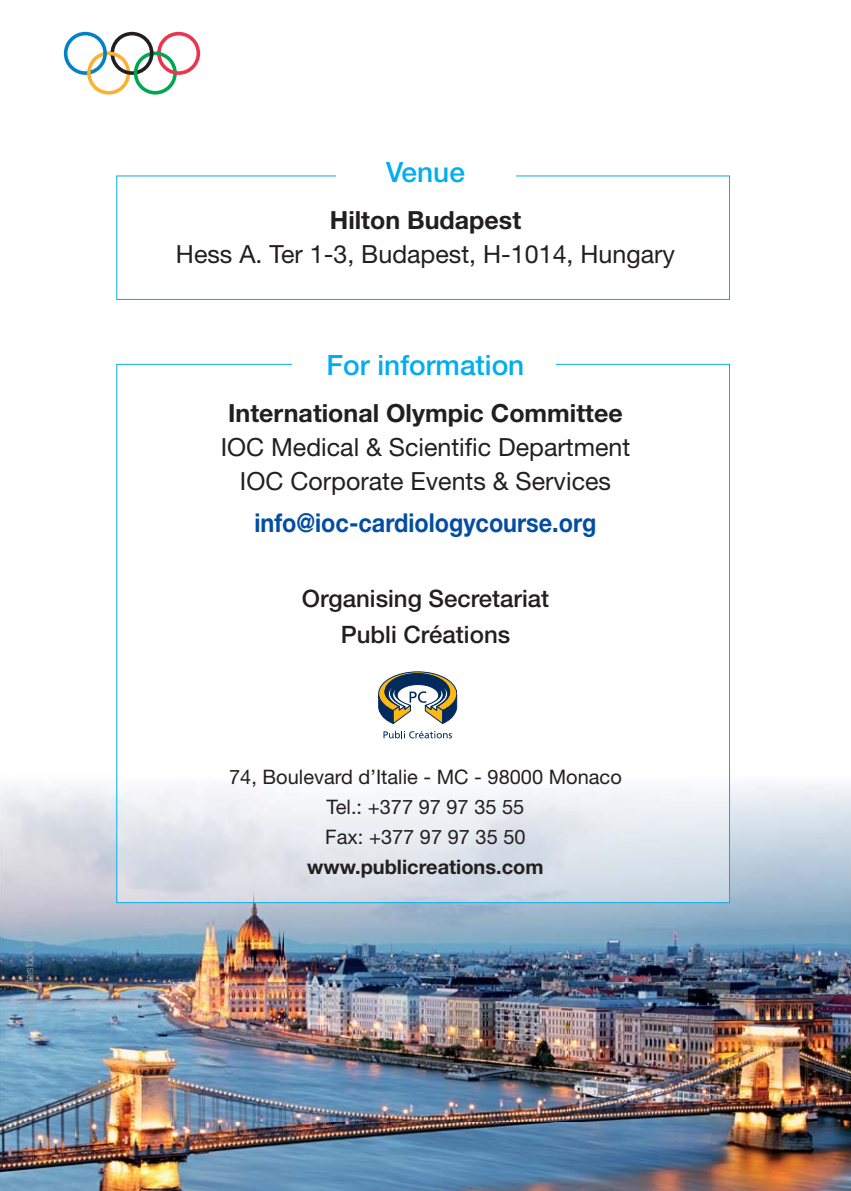
<style>
.page{position:relative;width:851px;height:1191px;background:#fff}
.page>*{position:absolute;margin:0;border:0;box-sizing:border-box;transform-origin:0 0}
.t1{font:500 28px "Helvetica Neue LT";color:#00aeef}
.t2{font:700 26px "Helvetica Neue LT";color:#034ea2;scale:.9 1}
.t3{font:25px/34px "Helvetica Neue LT";color:#231f20;text-align:center}
.t4{font:700 25px "Helvetica Neue LT";color:#231f20}
.t5{font:500 24px/36px "Helvetica Neue LT";color:#231f20;text-align:center}
.t6{font:20px/30px "Helvetica Neue LT";color:#231f20;text-align:center}
.t7{font:700 20px "Helvetica Neue LT";color:#231f20}
.t8{font:300 12px "Helvetica Neue LT";color:#a7a9ac;scale:.75 1}
</style>
<div class="page">
<img style="left:0;top:786px;width:142px;height:405px">
<img style="left:711px;top:779px;width:139px;height:412px">
<img style="left:142px;top:903px;width:569px;height:288px">
<svg style="left:423px;top:1147px;width:5px;height:12px"></svg>
<img style="left:118px;top:671px;width:610px;height:230px">
<svg style="left:383px;top:731px;width:69px;height:7px"></svg>
<svg style="left:374px;top:672px;width:87px;height:52px"></svg>
<svg style="left:64px;top:32px;width:136px;height:63px"></svg>
<div style="left:116px;top:175px;width:614px;height:125px;border:1px solid #00aeef"></div>
<div style="left:336px;top:161px;width:179px;height:23px;background:#fff"></div>
<p class="t8" style="left:25px;top:1029px;width:120px;rotate:-90deg">Photos Shutterstock ©</p>
<p class="t1" style="left:386px;top:162px;width:80px">Venue</p>
<p class="t4" style="left:330px;top:211px;width:193px">Hilton Budapest</p>
<p class="t3" style="left:176px;top:240px;width:500px">Hess A. Ter 1-3, Budapest, H-1014, Hungary</p>
<p class="t1" style="left:326px;top:355px;width:199px">For information</p>
<p class="t4" style="left:228px;top:404px;width:396px">International Olympic Committee</p>
<p class="t3" style="left:221px;top:433px;width:411px">IOC Medical &amp; Scientific Department<br>IOC Corporate Events &amp; Services</p>
<p class="t2" style="left:254px;top:513px;width:381px">info@ioc-cardiologycourse.org</p>
<p class="t5" style="left:302px;top:584px;width:249px">Organising Secretariat<br>Publi Créations</p>
<p class="t6" style="left:229px;top:764px;width:394px">74, Boulevard d’Italie - MC - 98000 Monaco<br>Tel.: +377 97 97 35 55<br>Fax: +377 97 97 35 50</p>
<p class="t7" style="left:307px;top:860px;width:238px">www.publicreations.com</p>
</div>
